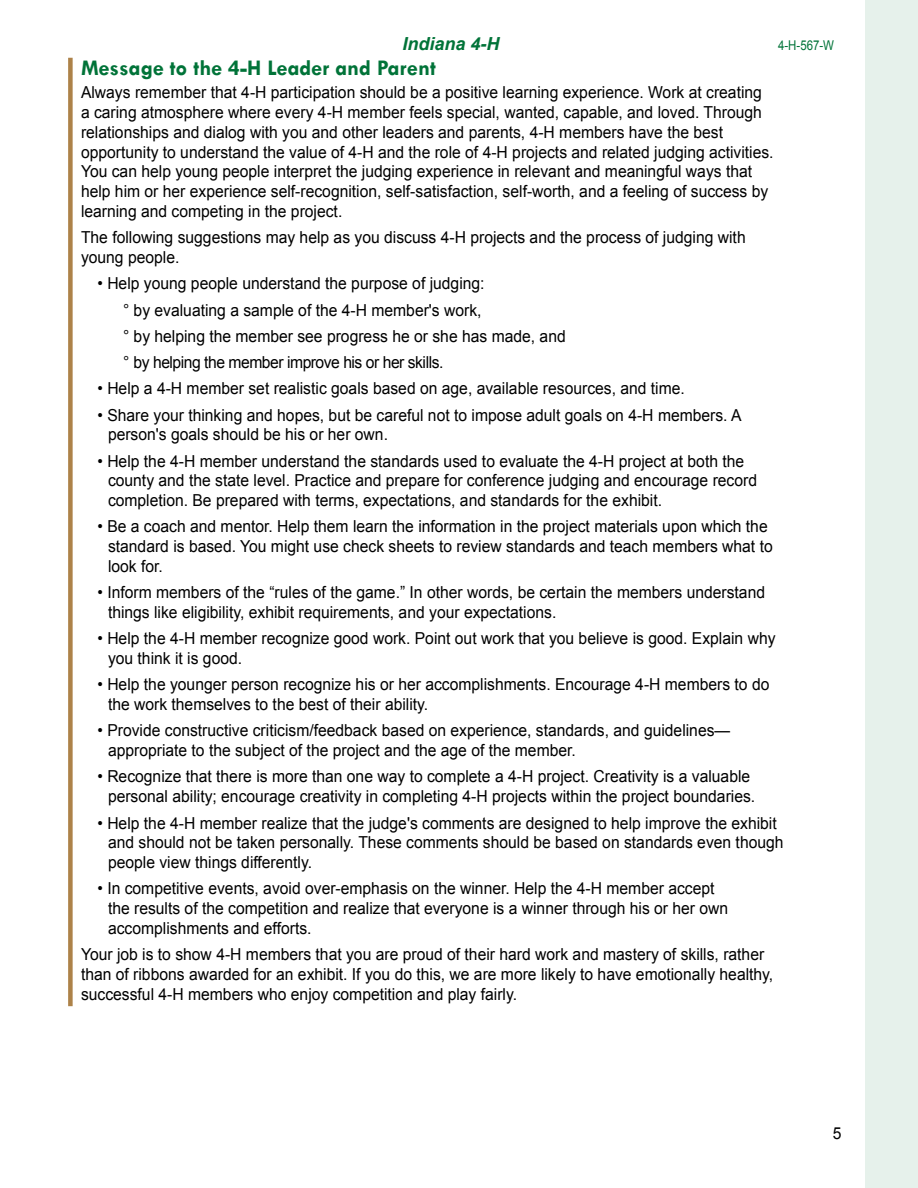
<style>
.page{position:relative;width:918px;height:1188px;background:#fff}
.page>*{position:absolute;margin:0;border:0;box-sizing:border-box;transform-origin:0 0}
.Subhead_2{font:700 22.5px "Tw Cen";color:#007338}
.t1{font:italic 700 18px "Arial";color:#007338}
.Body_text{font:16.5px/19.8px "Arial";color:#000;scale:.95 1}
.Body_text-2{font:16.5px "Arial";letter-spacing:-.03em;color:#000;scale:.95 1}
.t2{font:13.5px "Arial";color:#007338;scale:.85 1}
</style>
<div class="page">
<div style="left:866px;top:0;width:52px;height:1188px;background:#e6f1eb"></div>
<div style="left:68px;top:58px;width:5px;height:948px;background:#ad8249"></div>
<p class="t1" style="left:403px;top:34px;width:99px">Indiana 4-H</p>
<p class="t2" style="left:778px;top:38px;width:68px">4-H-567-W</p>
<p class="Subhead_2" style="left:81px;top:54px;width:356px">Message to the 4-H Leader and Parent</p>
<p class="Body_text" style="left:81px;top:82px;width:731px">Always remember that 4-H participation should be a positive learning experience. Work at creating a caring atmosphere where every 4-H member feels special, wanted, capable, and loved. Through relationships and dialog with you and other leaders and parents, 4-H members have the best opportunity to understand the value of 4-H and the role of 4-H projects and related judging activities.<br>You can help young people interpret the judging experience in relevant and meaningful ways that help him or her experience self-recognition, self-satisfaction, self-worth, and a feeling of success by learning and competing in the project.</p>
<p class="Body_text" style="left:81px;top:228px;width:701px">The following suggestions may help as you discuss 4-H projects and the process of judging with young people.</p>
<p class="Body_text" style="left:98px;top:274px;width:409px">• Help young people understand the purpose of judging:</p>
<p class="Body_text" style="left:123px;top:300px;width:379px">° by evaluating a sample of the 4-H member's work,</p>
<p class="Body_text" style="left:123px;top:326px;width:468px">° by helping the member see progress he or she has made, and</p>
<p class="Body_text-2" style="left:123px;top:353px;width:339px">° by helping the member improve his or her skills.</p>
<p class="Body_text" style="left:98px;top:379px;width:620px">• Help a 4-H member set realistic goals based on age, available resources, and time.</p>
<p class="Body_text" style="left:108px;top:405px;width:668px;text-indent:-10px">• Share your thinking and hopes, but be careful not to impose adult goals on 4-H members. A person's goals should be his or her own.</p>
<p class="Body_text" style="left:108px;top:451px;width:685px;text-indent:-10px">• Help the 4-H member understand the standards used to evaluate the 4-H project at both the county and the state level. Practice and prepare for conference judging and encourage record completion. Be prepared with terms, expectations, and standards for the exhibit.</p>
<p class="Body_text" style="left:108px;top:517px;width:701px;text-indent:-10px">• Be a coach and mentor. Help them learn the information in the project materials upon which the standard is based. You might use check sheets to review standards and teach members what to look for.</p>
<p class="Body_text" style="left:108px;top:583px;width:693px;text-indent:-10px">• Inform members of the “rules of the game.” In other words, be certain the members understand things like eligibility, exhibit requirements, and your expectations.</p>
<p class="Body_text" style="left:108px;top:629px;width:704px;text-indent:-10px">• Help the 4-H member recognize good work. Point out work that you believe is good. Explain why you think it is good.</p>
<p class="Body_text" style="left:108px;top:675px;width:698px;text-indent:-10px">• Help the younger person recognize his or her accomplishments. Encourage 4-H members to do the work themselves to the best of their ability.</p>
<p class="Body_text" style="left:108px;top:721px;width:657px;text-indent:-10px">• Provide constructive criticism/feedback based on experience, standards, and guidelines— appropriate to the subject of the project and the age of the member.</p>
<p class="Body_text" style="left:108px;top:767px;width:683px;text-indent:-10px">• Recognize that there is more than one way to complete a 4-H project. Creativity is a valuable personal ability; encourage creativity in completing 4-H projects within the project boundaries.</p>
<p class="Body_text" style="left:108px;top:813px;width:713px;text-indent:-10px">• Help the 4-H member realize that the judge's comments are designed to help improve the exhibit and should not be taken personally. These comments should be based on standards even though people view things differently.</p>
<p class="Body_text" style="left:108px;top:879px;width:654px;text-indent:-10px">• In competitive events, avoid over-emphasis on the winner. Help the 4-H member accept the results of the competition and realize that everyone is a winner through his or her own accomplishments and efforts.</p>
<p class="Body_text" style="left:81px;top:945px;width:730px">Your job is to show 4-H members that you are proud of their hard work and mastery of skills, rather than of ribbons awarded for an exhibit. If you do this, we are more likely to have emotionally healthy, successful 4-H members who enjoy competition and play fairly.</p>
<p class="Body_text" style="left:833px;top:1123px;width:11px">5</p>
</div>
